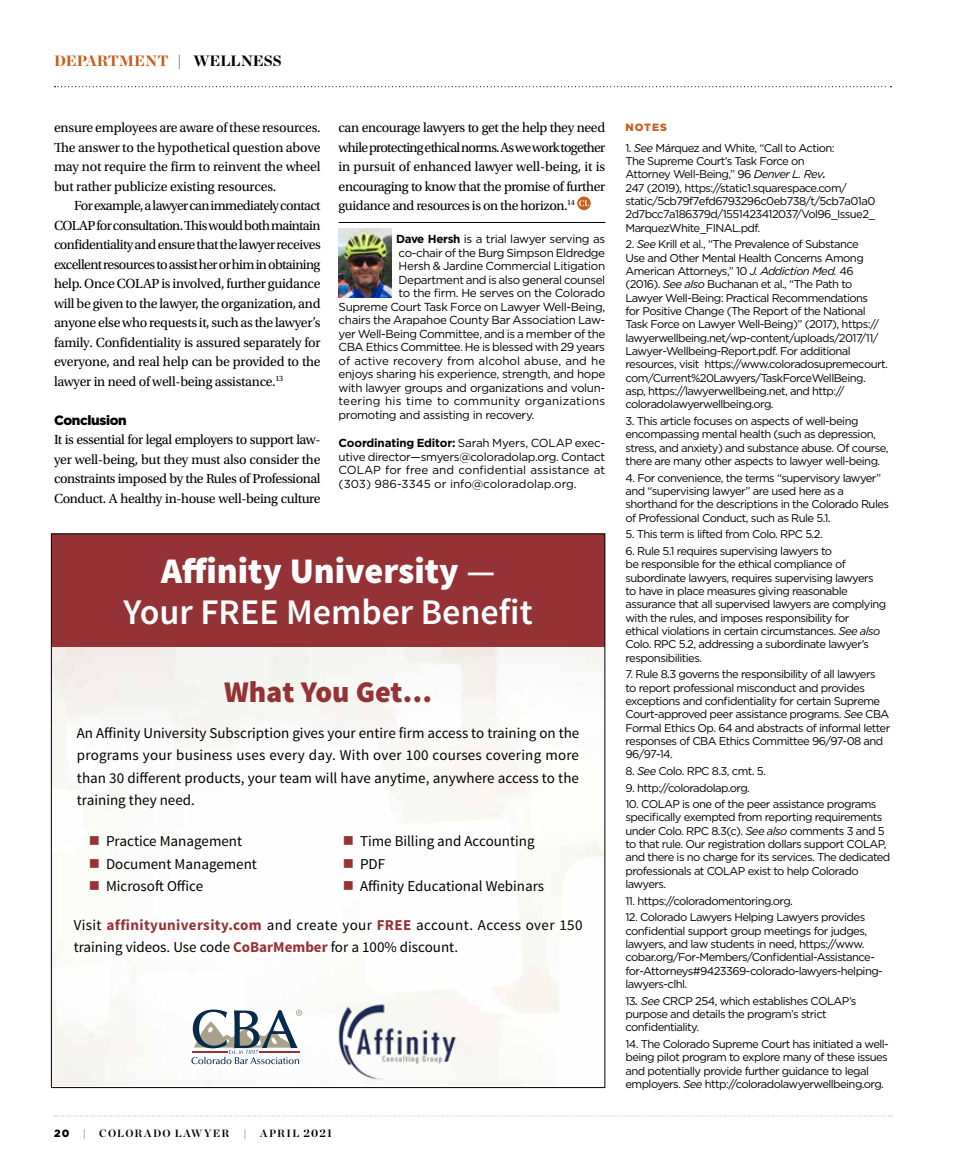
<style>
.page{position:relative;width:972px;height:1175px;background:#fff}
.page>*{position:absolute;margin:0;border:0;box-sizing:border-box;transform-origin:0 0}
.t1{font:600 36px/40.5px "Source Sans Pro";color:#fff;text-align:center}
.t2{font:900 30px "Source Sans Pro";color:#953236}
.t3{font:15px/22.5px "Source Sans Pro";color:#000;text-align:justify}
.t4{font:900 15px "Chronicle Display";color:#c85c1a}
.t5{font:13.8px/19.5px "Utopia Std";letter-spacing:-.025em;color:#000;text-align:justify}
.t6{font:900 13.5px "Gotham";letter-spacing:-.025em;color:#000}
.t7{font:11.7px/13.5px "Gotham";letter-spacing:-.03em;color:#000;text-align:justify}
.t8{font:11.7px "Gotham";color:#000}
.t9{font:11.7px "Gotham";letter-spacing:.015em;color:#000}
.t10{font:11.25px/13.4px "Gotham";letter-spacing:-.05em;color:#000}
.t11{font:700 10.5px "Chronicle Display";letter-spacing:.125em;color:#000}
.t12{font:900 10.5px "Gotham";letter-spacing:.1em;color:#c85c1a}
.t13{font:900 10.5px "Gotham";color:#000}
.s1{color:#000}
.s2{font-weight:700}
.s3{font-weight:900}
.s4{color:#953236}
.s5{font-weight:700;color:#953236}
.s6{font-size:11.25px}
.s7{font-style:italic}
.s8{font-weight:500;font-style:italic}
</style>
<div class="page">
<svg style="left:54px;top:1115px;width:838px;height:1px"></svg>
<svg style="left:55px;top:86px;width:836px;height:1px"></svg>
<hr style="left:339px;top:222px;width:266px;height:1px;background:#000">
<svg style="left:577px;top:196px;width:14px;height:14px"></svg>
<svg style="left:579px;top:200px;width:10px;height:6px"></svg>
<img style="left:339px;top:229px;width:53px;height:68px">
<img style="left:53px;top:646px;width:550px;height:439px">
<div style="left:51px;top:534px;width:554px;height:112px;background:#953236"></div>
<svg style="left:191px;top:1009px;width:111px;height:55px"></svg>
<img style="left:330px;top:969px;width:135px;height:117px">
<h3 class="t4" style="left:54px;top:48px;width:229px">DEPARTMENT <span class="s1">| WELLNESS</span></h3>
<p class="t5" style="left:54px;top:118px;width:268px">ensure employees are aware of these resources.<br>The answer to the hypothetical question above may not require the firm to reinvent the wheel but rather publicize existing resources.</p>
<p class="t5" style="left:54px;top:196px;width:268px;text-indent:20px">For example, a lawyer can immediately contact COLAP for consultation. This would both maintain confidentiality and ensure that the lawyer receives excellent resources to assist her or him in obtaining help. Once COLAP is involved, further guidance will be given to the lawyer, the organization, and anyone else who requests it, such as the lawyer’s family. Confidentiality is assured separately for everyone, and real help can be provided to the lawyer in need of well-being assistance.<sup>13</sup></p>
<p class="t6" style="left:54px;top:410px;width:74px">Conclusion</p>
<p class="t5" style="left:54px;top:430px;width:268px">It is essential for legal employers to support law&shy;yer well-being, but they must also consider the constraints imposed by the Rules of Professional Conduct. A healthy in-house well-being culture</p>
<p class="t5" style="left:339px;top:118px;width:268px">can encourage lawyers to get the help they need while protecting ethical norms. As we work together in pursuit of enhanced lawyer well-being, it is encouraging to know that the promise of further guidance and resources is on the horizon.<sup>14</sup></p>
<p class="t7" style="left:396px;top:232px;width:211px"><span class="s2">Dave Hersh</span> is a trial lawyer serving as</p>
<p class="t7" style="left:399px;top:245px;width:208px">co-chair of the Burg Simpson Eldredge</p>
<p class="t7" style="left:399px;top:259px;width:208px">Hersh &amp; Jardine Commercial Litigation</p>
<p class="t7" style="left:399px;top:272px;width:208px">Department and is also general counsel</p>
<p class="t7" style="left:399px;top:286px;width:208px">to the firm. He serves on the Colorado</p>
<p class="t7" style="left:339px;top:299px;width:268px">Supreme Court Task Force on Lawyer Well-Being,</p>
<p class="t7" style="left:339px;top:313px;width:268px">chairs the Arapahoe County Bar Association Law-</p>
<p class="t7" style="left:339px;top:326px;width:268px">yer Well-Being Committee, and is a member of the</p>
<p class="t7" style="left:339px;top:340px;width:268px">CBA Ethics Committee. He is blessed with 29 years</p>
<p class="t8" style="left:339px;top:353px;width:268px">of active recovery from alcohol abuse, and he</p>
<p class="t7" style="left:339px;top:367px;width:268px">enjoys sharing his experience, strength, and hope</p>
<p class="t7" style="left:339px;top:380px;width:268px">with lawyer groups and organizations and volun-</p>
<p class="t9" style="left:339px;top:393px;width:268px">teering his time to community organizations</p>
<p class="t7" style="left:339px;top:407px;width:197px">promoting and assisting in recovery.</p>
<p class="t7" style="left:339px;top:436px;width:268px"><span class="s2">Coordinating Editor:</span> Sarah Myers, COLAP exec&shy;utive director—smyers@coloradolap.org. Contact COLAP for free and confidential assistance at (303) 986-3345 or info@coloradolap.org.</p>
<h1 class="t1" style="left:124px;top:552px;width:411px"><span class="s3">Affinity University</span> —<br>Your FREE Member Benefit</h1>
<h2 class="t2" style="left:224px;top:673px;width:210px">What You Get…</h2>
<p class="t3" style="left:77px;top:722px;width:504px">An Affinity University Subscription gives your entire firm access to training on the programs your business uses every day. With over 100 courses covering more than 30 different products, your team will have anytime, anywhere access to the training they need.</p>
<h3 class="t3" style="left:343px;top:830px;width:193px"><span class="s4">■</span> Time Billing and Accounting</h3>
<h3 class="t3" style="left:343px;top:853px;width:44px"><span class="s4">■</span> PDF</h3>
<h3 class="t3" style="left:343px;top:875px;width:203px"><span class="s4">■</span> Affinity Educational Webinars</h3>
<h3 class="t3" style="left:74px;top:913px;width:510px">Visit <span class="s5">affinityuniversity.com</span> and create your <span class="s5">FREE</span> account. Access over 150 training videos. Use code <span class="s5">CoBarMember</span> for a 100% discount.</h3>
<h3 class="t3" style="left:89px;top:830px;width:155px"><span class="s4">■</span> Practice Management</h3>
<h3 class="t3" style="left:89px;top:853px;width:170px"><span class="s4">■</span> Document Management</h3>
<h3 class="t3" style="left:89px;top:875px;width:116px"><span class="s4">■</span> Microsoft Office</h3>
<p class="t13" style="left:54px;top:1126px;width:17px">20</p>
<p class="t11" style="left:83px;top:1125px;width:5px">|</p>
<p class="t11" style="left:99px;top:1125px;width:132px">COLORADO LAWYER</p>
<p class="t11" style="left:244px;top:1125px;width:5px">|</p>
<p class="t11" style="left:260px;top:1125px;width:74px">APRIL <span class="s6">2021</span></p>
<p class="t12" style="left:626px;top:120px;width:43px">NOTES</p>
<p class="t10" style="left:626px;top:141px;width:251px">1. <span class="s7">See</span> Márquez and White, “Call to Action:<br>The Supreme Court’s Task Force on<br>Attorney Well-Being,” 96 <span class="s7">Denver L. Rev</span><span class="s8">.<br></span>247 (2019), https://static1.squarespace.com/ static/5cb79f7efd6793296c0eb738/t/5cb7a01a0<br>2d7bcc7a186379d/1551423412037/Vol96_Issue2_ MarquezWhite_FINAL.pdf.</p>
<p class="t10" style="left:626px;top:237px;width:264px">2. <span class="s7">See</span> Krill et al., “The Prevalence of Substance<br>Use and Other Mental Health Concerns Among American Attorneys,” 10 <span class="s7">J. Addiction Med.</span> 46 (2016). <span class="s7">See also</span> Buchanan et al., “The Path to Lawyer Well-Being: Practical Recommendations<br>for Positive Change (The Report of the National Task Force on Lawyer Well-Being)” (2017), https:// lawyerwellbeing.net/wp-content/uploads/2017/11/ Lawyer-Wellbeing-Report.pdf. For additional resources, visit https://www.coloradosupremecourt. com/Current%20Lawyers/TaskForceWellBeing. asp, https://lawyerwellbeing.net, and http:// coloradolawyerwellbeing.org.</p>
<p class="t10" style="left:626px;top:414px;width:265px">3. This article focuses on aspects of well-being encompassing mental health (such as depression, stress, and anxiety) and substance abuse. Of course, there are many other aspects to lawyer well-being.</p>
<p class="t10" style="left:626px;top:471px;width:265px">4. For convenience, the terms “supervisory lawyer” and “supervising lawyer” are used here as a shorthand for the descriptions in the Colorado Rules of Professional Conduct, such as Rule 5.1.</p>
<p class="t10" style="left:626px;top:527px;width:199px">5. This term is lifted from Colo. RPC 5.2.</p>
<p class="t10" style="left:626px;top:544px;width:262px">6. Rule 5.1 requires supervising lawyers to<br>be responsible for the ethical compliance of subordinate lawyers, requires supervising lawyers to have in place measures giving reasonable assurance that all supervised lawyers are complying with the rules, and imposes responsibility for<br>ethical violations in certain circumstances. <span class="s7">See also </span>Colo. RPC 5.2, addressing a subordinate lawyer’s responsibilities.</p>
<p class="t10" style="left:626px;top:667px;width:266px">7. Rule 8.3 governs the responsibility of all lawyers<br>to report professional misconduct and provides exceptions and confidentiality for certain Supreme Court-approved peer assistance programs. <span class="s7">See</span> CBA Formal Ethics Op. 64 and abstracts of informal letter responses of CBA Ethics Committee 96/97-08 and 96/97-14.</p>
<p class="t10" style="left:626px;top:764px;width:142px">8. <span class="s7">See</span> Colo. RPC 8.3, cmt. 5.</p>
<p class="t10" style="left:626px;top:780px;width:126px">9. http://coloradolap.org.</p>
<p class="t10" style="left:626px;top:797px;width:266px">10. COLAP is one of the peer assistance programs specifically exempted from reporting requirements under Colo. RPC 8.3(c). <span class="s7">See also</span> comments 3 and 5 to that rule. Our registration dollars support COLAP, and there is no charge for its services. The dedicated professionals at COLAP exist to help Colorado lawyers.</p>
<p class="t10" style="left:626px;top:893px;width:169px">11. https://coloradomentoring.org.</p>
<p class="t10" style="left:626px;top:910px;width:259px">12. Colorado Lawyers Helping Lawyers provides confidential support group meetings for judges, lawyers, and law students in need, https://www. cobar.org/For-Members/Confidential-Assistance&shy;for-Attorneys#9423369-colorado-lawyers-helping&shy;lawyers-clhl.</p>
<p class="t10" style="left:626px;top:993px;width:233px">13<span class="s8">.</span> <span class="s7">See</span> CRCP 254, which establishes COLAP’s purpose and details the program’s strict confidentiality.</p>
<p class="t10" style="left:626px;top:1037px;width:265px">14. The Colorado Supreme Court has initiated a well&shy;being pilot program to explore many of these issues and potentially provide further guidance to legal employers. <span class="s7">See</span> http://coloradolawyerwellbeing.org.</p>
</div>
